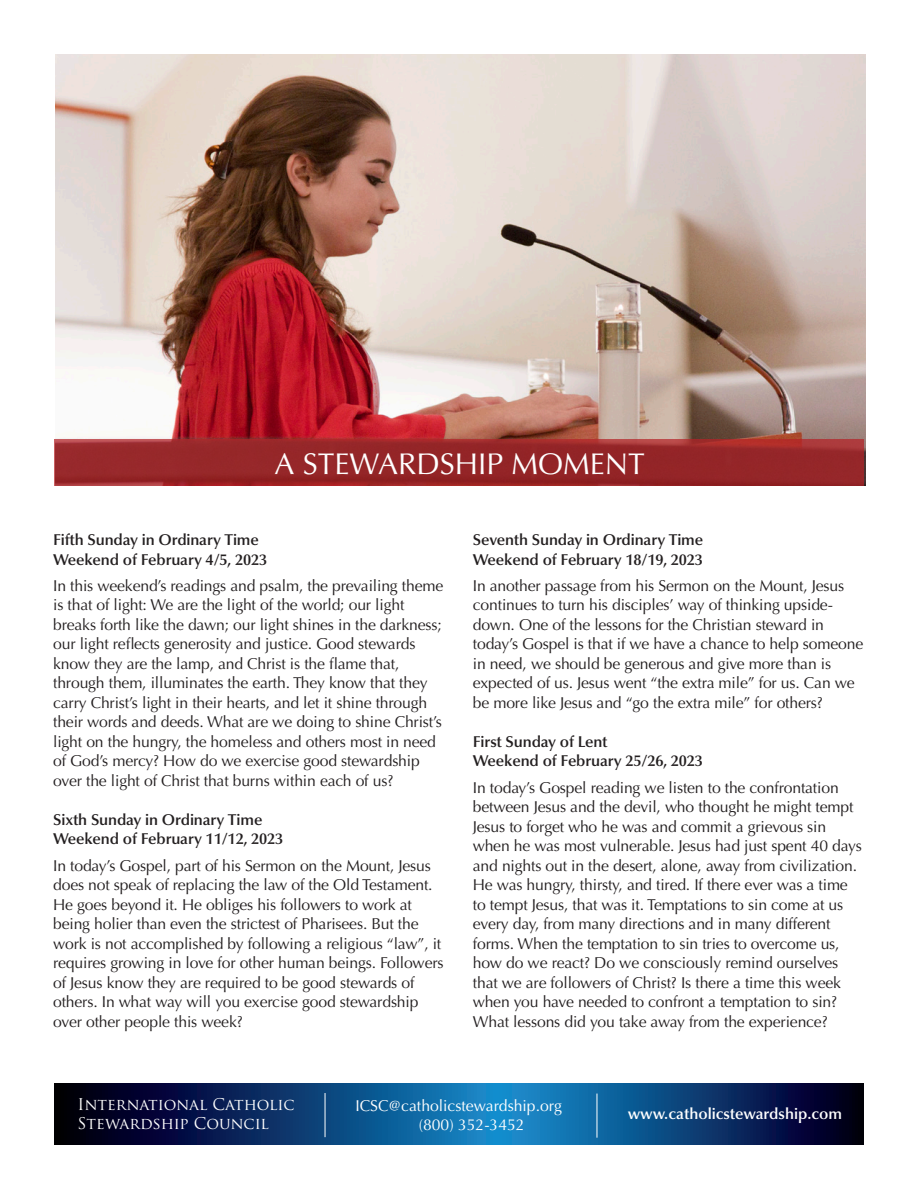
<style>
.page{position:relative;width:918px;height:1188px;background:#fff}
.page>*{position:absolute;margin:0;border:0;box-sizing:border-box;transform-origin:0 0}
.t1{font:30px "Optima";color:#fff}
.t2{font:15.75px/19.5px "Optima";letter-spacing:-.01em;color:#231f20}
.t3{font:600 15.75px "Optima";letter-spacing:-.01em;color:#231f20}
.t4{font:15.75px "Optima";color:#fff}
.t5{font:15.75px/19.5px "Trajan Pro";color:#fff}
.t6{font:600 15.75px "Optima";color:#fff}
</style>
<div class="page">
<svg style="left:54px;top:1084px;width:810px;height:60px;background:#0a3b6f"></svg>
<hr style="left:325px;top:1093px;width:1px;height:44px;background:#fff">
<hr style="left:597px;top:1094px;width:1px;height:44px;background:#fff">
<img style="left:55px;top:54px;width:810px;height:431px">
<svg style="left:54px;top:440px;width:810px;height:46px;background:#972729"></svg>
<p class="t1" style="left:274px;top:447px;width:372px">A STEWARDSHIP MOMENT</p>
<p class="t3" style="left:53px;top:531px;width:207px">Fifth Sunday in Ordinary Time</p>
<p class="t3" style="left:53px;top:550px;width:216px">Weekend of February 4/5, 2023</p>
<p class="t2" style="left:53px;top:576px;width:392px">In this weekend’s readings and psalm, the prevailing theme is that of light: We are the light of the world; our light breaks forth like the dawn; our light shines in the darkness; our light reflects generosity and justice. Good stewards know they are the lamp, and Christ is the flame that, through them, illuminates the earth. They know that they carry Christ’s light in their hearts, and let it shine through their words and deeds. What are we doing to shine Christ’s light on the hungry, the homeless and others most in need of God’s mercy? How do we exercise good stewardship over the light of Christ that burns within each of us?</p>
<p class="t3" style="left:53px;top:810px;width:211px">Sixth Sunday in Ordinary Time</p>
<p class="t3" style="left:53px;top:830px;width:232px">Weekend of February 11/12, 2023</p>
<p class="t2" style="left:53px;top:856px;width:392px">In today’s Gospel, part of his Sermon on the Mount, Jesus does not speak of replacing the law of the Old Testament.<br>He goes beyond it. He obliges his followers to work at being holier than even the strictest of Pharisees. But the work is not accomplished by following a religious “law”, it requires growing in love for other human beings. Followers of Jesus know they are required to be good stewards of others. In what way will you exercise good stewardship over other people this week?</p>
<p class="t3" style="left:473px;top:531px;width:232px">Seventh Sunday in Ordinary Time</p>
<p class="t3" style="left:473px;top:550px;width:232px">Weekend of February 18/19, 2023</p>
<p class="t2" style="left:473px;top:576px;width:392px">In another passage from his Sermon on the Mount, Jesus continues to turn his disciples’ way of thinking upside&shy;down. One of the lessons for the Christian steward in today’s Gospel is that if we have a chance to help someone in need, we should be generous and give more than is expected of us. Jesus went “the extra mile” for us. Can we be more like Jesus and “go the extra mile” for others?</p>
<p class="t3" style="left:473px;top:732px;width:136px">First Sunday of Lent</p>
<p class="t3" style="left:473px;top:752px;width:232px">Weekend of February 25/26, 2023</p>
<p class="t2" style="left:473px;top:778px;width:390px">In today’s Gospel reading we listen to the confrontation between Jesus and the devil, who thought he might tempt Jesus to forget who he was and commit a grievous sin when he was most vulnerable. Jesus had just spent 40 days and nights out in the desert, alone, away from civilization.<br>He was hungry, thirsty, and tired. If there ever was a time to tempt Jesus, that was it. Temptations to sin come at us every day, from many directions and in many different forms. When the temptation to sin tries to overcome us, how do we react? Do we consciously remind ourselves that we are followers of Christ? Is there a time this week when you have needed to confront a temptation to sin?<br>What lessons did you take away from the experience?</p>
<p class="t5" style="left:77px;top:1094px;width:219px">International Catholic<br>Stewardship Council</p>
<p class="t6" style="left:628px;top:1104px;width:216px">www.catholicstewardship.com</p>
<p class="t4" style="left:355px;top:1096px;width:208px">ICSC@catholicstewardship.org</p>
<p class="t4" style="left:419px;top:1116px;width:107px">(800) 352-3452</p>
</div>
